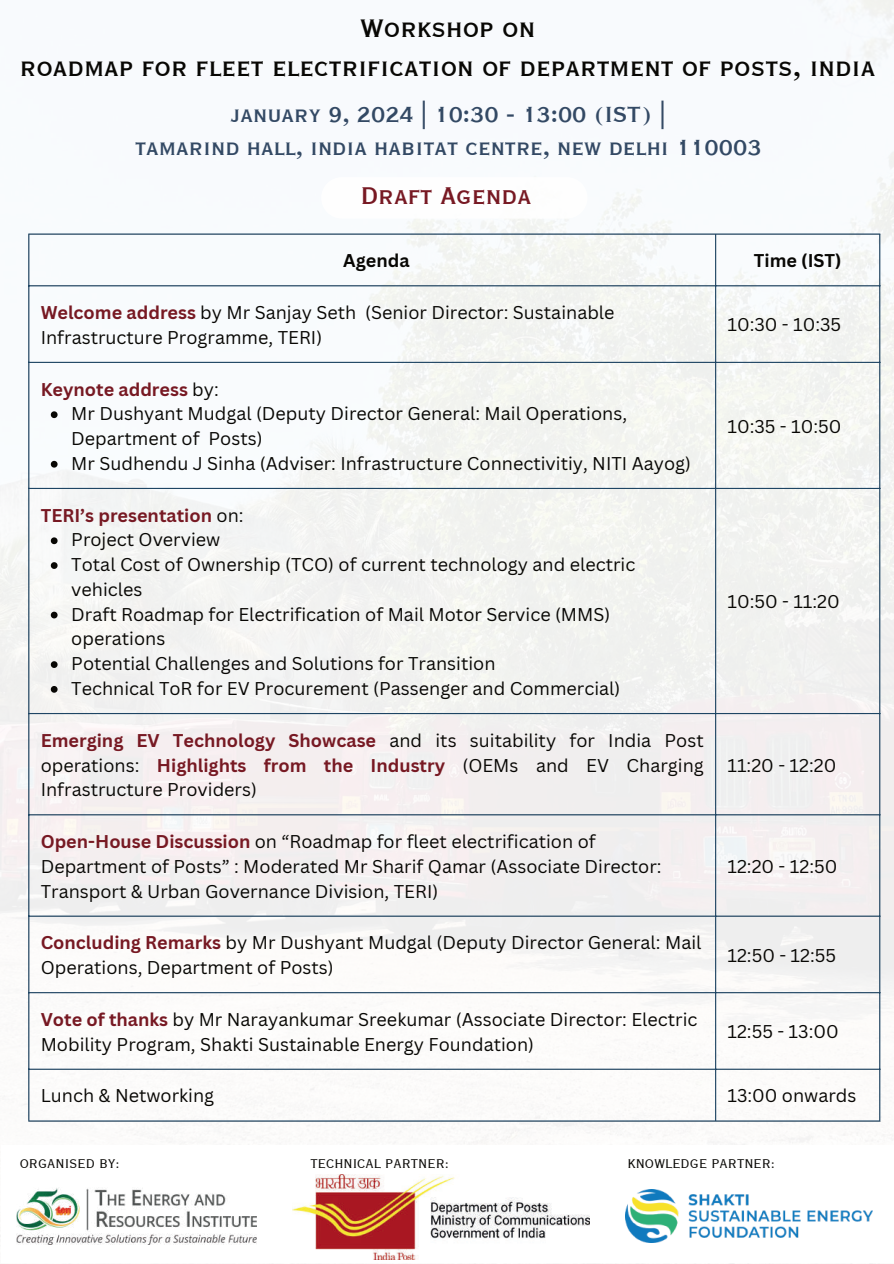
<style>
.page{position:relative;width:894px;height:1264px;background:#fff}
.page>*{position:absolute;margin:0;border:0;box-sizing:border-box;transform-origin:0 0}
.t1{font:33px/39.3px "Copperplate Gothic LT Pro 30 BC";color:#080704;text-align:center}
.t2{font:31.5px "Copperplate Gothic LT Pro 30 BC";color:#771923}
.t3{font:28.5px/33.8px "Copperplate Gothic LT Pro 30 BC";color:#334964;text-align:center}
.t4{font:18px/24.8px "Canva Sans";color:#080704}
.t5{font:700 18px "Canva Sans";color:#080704}
.t6{font:16.5px "Copperplate Gothic LT Pro 29 BC";color:#080704}
.s1{font-weight:700;color:#771923}
</style>
<div class="page">
<img style="left:0;top:0;width:893px;height:1236px">
<div style="left:2px;top:1145px;width:891px;height:118px;background:#fff"></div>
<img style="left:16px;top:1188px;width:240px;height:56px">
<img style="left:625px;top:1189px;width:247px;height:53px">
<img style="left:292px;top:1174px;width:297px;height:85px">
<div style="left:321px;top:177px;width:266px;height:41px;background:#fff;border-radius:21px"></div>
<svg style="left:51px;top:411px;width:7px;height:7px"></svg>
<svg style="left:51px;top:461px;width:7px;height:6px"></svg>
<svg style="left:51px;top:537px;width:7px;height:7px"></svg>
<svg style="left:51px;top:562px;width:7px;height:7px"></svg>
<svg style="left:51px;top:611px;width:7px;height:7px"></svg>
<svg style="left:51px;top:661px;width:7px;height:7px"></svg>
<svg style="left:51px;top:686px;width:7px;height:6px"></svg>
<hr style="left:28px;top:235px;width:1px;height:885px;background:#1e4564">
<hr style="left:714px;top:235px;width:2px;height:885px;background:#1e4564">
<hr style="left:879px;top:235px;width:1px;height:885px;background:#1e4564">
<hr style="left:28px;top:233px;width:852px;height:2px;background:#1e4564">
<hr style="left:28px;top:285px;width:852px;height:1px;background:#1e4564">
<hr style="left:28px;top:362px;width:852px;height:1px;background:#1e4564">
<hr style="left:28px;top:488px;width:852px;height:1px;background:#1e4564">
<hr style="left:28px;top:713px;width:852px;height:1px;background:#1e4564">
<hr style="left:28px;top:814px;width:852px;height:1px;background:#1e4564">
<hr style="left:28px;top:915px;width:852px;height:1px;background:#1e4564">
<hr style="left:28px;top:992px;width:852px;height:1px;background:#1e4564">
<hr style="left:28px;top:1068px;width:852px;height:1px;background:#1e4564">
<hr style="left:28px;top:1120px;width:852px;height:1px;background:#1e4564">
<h1 class="t1" style="left:20px;top:9px;width:856px">Workshop on<br>roadmap for fleet electrification of department of posts, india</h1>
<h3 class="t3" style="left:135px;top:98px;width:627px">january 9, 2024 | 10:30 - 13:00 (IST) |<br>tamarind hall, india habitat centre, new delhi 110003</h3>
<h2 class="t2" style="left:360px;top:180px;width:172px">Draft Agenda</h2>
<p class="t5" style="left:343px;top:250px;width:68px">Agenda</p>
<p class="t5" style="left:753px;top:250px;width:89px">Time (IST)</p>
<p class="t4" style="left:41px;top:300px;width:575px"><span class="s1">Welcome address</span> by Mr Sanjay Seth (Senior Director: Sustainable<br>Infrastructure Programme, TERI)</p>
<p class="t4" style="left:727px;top:312px;width:115px">10:30 - 10:35</p>
<p class="t4" style="left:71px;top:377px;width:621px;text-indent:-31px"><span class="s1">Keynote address</span> by:<br>Mr Dushyant Mudgal (Deputy Director General: Mail Operations, Department of Posts)<br>Mr Sudhendu J Sinha (Adviser: Infrastructure Connectivitiy, NITI Aayog)</p>
<p class="t4" style="left:71px;top:503px;width:565px;text-indent:-31px"><span class="s1">TERI’s presentation</span> on:<br>Project Overview<br>Total Cost of Ownership (TCO) of current technology and electric vehicles<br>Draft Roadmap for Electrification of Mail Motor Service (MMS) operations<br>Potential Challenges and Solutions for Transition<br>Technical ToR for EV Procurement (Passenger and Commercial)</p>
<p class="t4" style="left:41px;top:728px;width:664px;text-align:justify"><span class="s1">Emerging EV Technology Showcase</span> and its suitability for India Post operations: <span class="s1">Highlights from the Industry</span> (OEMs and EV Charging Infrastructure Providers)</p>
<p class="t4" style="left:41px;top:829px;width:622px"><span class="s1">Open-House Discussion</span> on “Roadmap for fleet electrification of<br>Department of Posts” : Moderated Mr Sharif Qamar (Associate Director:<br>Transport &amp; Urban Governance Division, TERI)</p>
<p class="t4" style="left:41px;top:930px;width:662px"><span class="s1">Concluding Remarks</span> by Mr Dushyant Mudgal (Deputy Director General: Mail<br>Operations, Department of Posts)</p>
<p class="t4" style="left:41px;top:1007px;width:658px"><span class="s1">Vote of thanks</span> by Mr Narayankumar Sreekumar (Associate Director: Electric<br>Mobility Program, Shakti Sustainable Energy Foundation)</p>
<p class="t4" style="left:727px;top:414px;width:115px">10:35 - 10:50</p>
<p class="t4" style="left:727px;top:589px;width:114px">10:50 - 11:20</p>
<p class="t4" style="left:727px;top:752px;width:110px">11:20 - 12:20</p>
<p class="t4" style="left:727px;top:854px;width:111px">12:20 - 12:50</p>
<p class="t4" style="left:727px;top:942px;width:110px">12:50 - 12:55</p>
<p class="t4" style="left:727px;top:1019px;width:113px">12:55 - 13:00</p>
<p class="t4" style="left:41px;top:1083px;width:175px">Lunch &amp; Networking</p>
<p class="t4" style="left:727px;top:1083px;width:130px">13:00 onwards</p>
<p class="t6" style="left:20px;top:1155px;width:101px">ORGANISED BY:</p>
<p class="t6" style="left:310px;top:1155px;width:140px">TECHNICAL PARTNER:</p>
<p class="t6" style="left:627px;top:1155px;width:149px">KNOWLEDGE PARTNER:</p>
</div>
